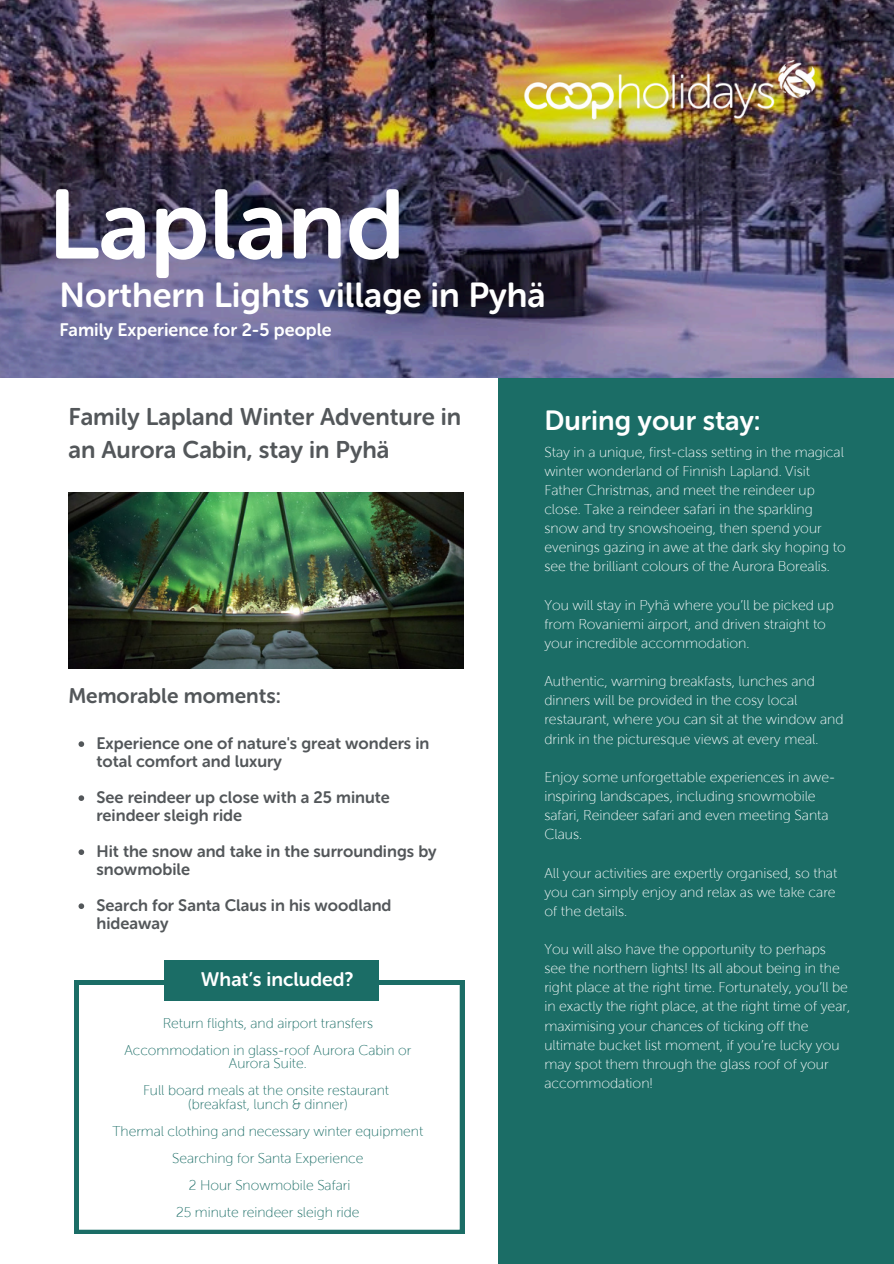
<style>
.page{position:relative;width:894px;height:1264px;background:#fff}
.page>*{position:absolute;margin:0;border:0;box-sizing:border-box;transform-origin:0 0}
.t1{font:97.5px "Museo Sans Rounded 700";color:#fff}
.t2{font:34.5px "Museo Sans Rounded 700";color:#fff}
.t3{font:27.6px "Museo Sans Rounded 700";color:#fff}
.t4{font:24px/32.7px "Museo Sans Rounded 700";color:#53575a}
.t5{font:21px "Museo Sans Rounded 700";color:#53575a}
.t6{font:19.5px "Museo Sans Rounded 700";color:#fff}
.t7{font:18px "Museo Sans Rounded 700";color:#fff}
.t8{font:16.5px/18px "Museo Sans Rounded 700";color:#53575a}
.t9{font:14.25px/19.2px "Museo Sans W01 Rounded 100";color:#fff}
.t10{font:14.1px/13.5px "Museo Sans W01 Rounded 100";color:#1b6d66;text-align:center}
</style>
<div class="page">
<img style="left:0;top:0;width:893px;height:378px">
<div style="left:498px;top:378px;width:395px;height:885px;background:#1b6d66"></div>
<img style="left:509px;top:51px;width:320px;height:77px">
<svg style="left:78px;top:741px;width:6px;height:6px"></svg>
<svg style="left:78px;top:795px;width:6px;height:6px"></svg>
<svg style="left:78px;top:849px;width:6px;height:6px"></svg>
<svg style="left:78px;top:903px;width:6px;height:6px"></svg>
<div style="left:164px;top:960px;width:215px;height:40px;background:#1b6d66"></div>
<img style="left:68px;top:492px;width:395px;height:176px">
<svg style="left:74px;top:980px;width:390px;height:253px"></svg>
<p class="t1" style="left:48px;top:167px;width:358px">Lapland</p>
<p class="t2" style="left:59px;top:274px;width:487px">Northern Lights village in Pyhä</p>
<p class="t7" style="left:59px;top:319px;width:273px">Family Experience for 2-5 people</p>
<p class="t4" style="left:68px;top:401px;width:394px">Family Lapland Winter Adventure in an Aurora Cabin, stay in Pyhä</p>
<p class="t5" style="left:68px;top:683px;width:214px">Memorable moments:</p>
<p class="t8" style="left:96px;top:734px;width:334px">Experience one of nature's great wonders in total comfort and luxury</p>
<h1 class="t8" style="left:96px;top:788px;width:295px">See reindeer up close with a 25 minute reindeer sleigh ride</h1>
<h5 class="t8" style="left:96px;top:842px;width:342px">Hit the snow and take in the surroundings by snowmobile</h5>
<h2 class="t8" style="left:96px;top:896px;width:296px">Search for Santa Claus in his woodland hideaway</h2>
<p class="t6" style="left:201px;top:967px;width:154px">What’s included?</p>
<p class="t10" style="left:163px;top:1016px;width:212px">Return flights, and airport transfers</p>
<p class="t10" style="left:124px;top:1043px;width:288px">Accommodation in glass-roof Aurora Cabin or<br>Aurora Suite.</p>
<p class="t10" style="left:143px;top:1083px;width:247px">Full board meals at the onsite restaurant</p>
<h4 class="t10" style="left:188px;top:1097px;width:161px">(breakfast, lunch &amp; dinner)</h4>
<p class="t10" style="left:112px;top:1124px;width:312px">Thermal clothing and necessary winter equipment</p>
<p class="t10" style="left:172px;top:1151px;width:192px">Searching for Santa Experience</p>
<p class="t10" style="left:189px;top:1178px;width:163px">2 Hour Snowmobile Safari</p>
<p class="t10" style="left:176px;top:1205px;width:185px">25 minute reindeer sleigh ride</p>
<p class="t3" style="left:544px;top:403px;width:218px">During your stay:</p>
<p class="t9" style="left:544px;top:442px;width:303px">Stay in a unique, first-class setting in the magical winter wonderland of Finnish Lapland. Visit Father Christmas, and meet the reindeer up close. Take a reindeer safari in the sparkling snow and try snowshoeing, then spend your evenings gazing in awe at the dark sky hoping to see the brilliant colours of the Aurora Borealis.</p>
<p class="t9" style="left:544px;top:595px;width:291px">You will stay in Pyhä where you’ll be picked up from Rovaniemi airport, and driven straight to your incredible accommodation.</p>
<p class="t9" style="left:544px;top:672px;width:300px">Authentic, warming breakfasts, lunches and dinners will be provided in the cosy local restaurant, where you can sit at the window and drink in the picturesque views at every meal.</p>
<h3 class="t9" style="left:544px;top:767px;width:292px">Enjoy some unforgettable experiences in awe&shy;inspiring landscapes, including snowmobile safari, Reindeer safari and even meeting Santa Claus.</h3>
<p class="t9" style="left:544px;top:863px;width:294px;text-align:justify">All your activities are expertly organised, so that you can simply enjoy and relax as we take care of the details.</p>
<h4 class="t9" style="left:544px;top:939px;width:307px">You will also have the opportunity to perhaps see the northern lights! Its all about being in the right place at the right time. Fortunately, you’ll be in exactly the right place, at the right time of year, maximising your chances of ticking off the ultimate bucket list moment, if you’re lucky you may spot them through the glass roof of your accommodation!</h4>
</div>
